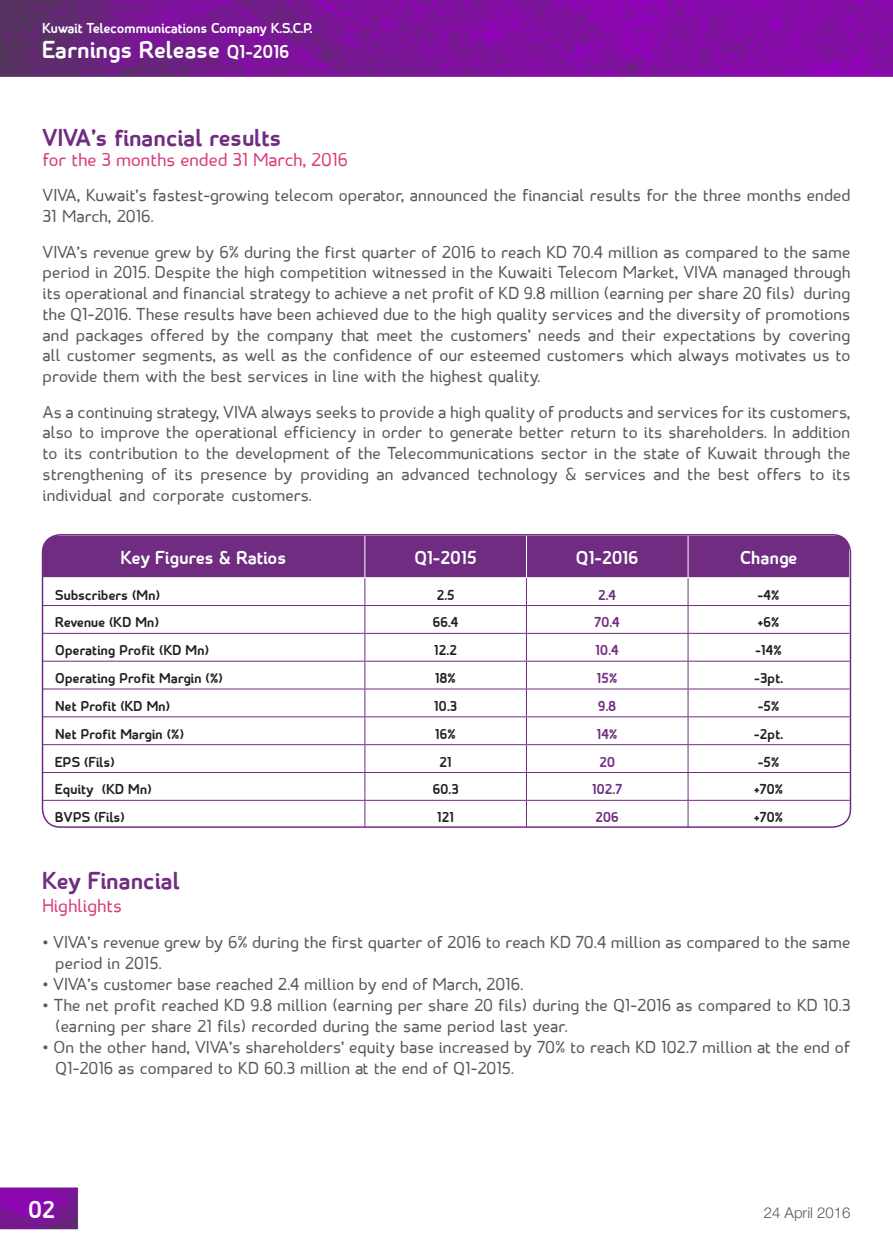
<style>
.page{position:relative;width:893px;height:1234px;background:#fff}
.page>*{position:absolute;margin:0;border:0;box-sizing:border-box;transform-origin:0 0}
.t1{font:700 25.5px "STC";color:#702c81}
.t2{font:700 25.5px "STC";color:#fff}
.t3{font:700 19.5px "STC";color:#fff}
.t4{font:19.5px "STC";color:#da3c7a}
.List_Paragraph{font:18px/20.7px "STC";color:#57585a}
.t5{font:700 15px "STC";color:#231f20}
.t6{font:700 15px "STC";letter-spacing:-.01em;color:#fff}
.t7{font:700 15px "STC";color:#702c81}
.t8{font:300 15px "Helvetica Neue";color:#57585a}
</style>
<div class="page">
<img style="left:0;top:0;width:893px;height:1230px">
<svg style="left:43px;top:535px;width:807px;height:291px"></svg>
<hr style="left:688px;top:799px;width:162px;height:1px;background:#702c81">
<hr style="left:43px;top:534px;width:322px;height:1px;background:#fff">
<hr style="left:43px;top:535px;width:1px;height:42px;background:#fff">
<hr style="left:364px;top:535px;width:1px;height:42px;background:#fff">
<hr style="left:526px;top:535px;width:1px;height:42px;background:#fff">
<hr style="left:688px;top:534px;width:162px;height:1px;background:#fff">
<hr style="left:688px;top:535px;width:1px;height:42px;background:#fff">
<hr style="left:849px;top:535px;width:1px;height:42px;background:#fff">
<hr style="left:43px;top:577px;width:322px;height:1px;background:#fff">
<hr style="left:365px;top:577px;width:161px;height:1px;background:#fff">
<hr style="left:526px;top:577px;width:162px;height:1px;background:#fff">
<hr style="left:688px;top:577px;width:162px;height:1px;background:#fff">
<div style="left:42px;top:534px;width:809px;height:293px;border:2px solid #702c81;border-radius:18px"></div>
<p class="t6" style="left:43px;top:19px;width:272px">Kuwait Telecommunications C o m p a n y .P.C.S.K</p>
<p class="t3" style="left:227px;top:40px;width:64px">Q1-2016</p>
<p class="t2" style="left:43px;top:34px;width:179px">Earnings Release</p>
<p class="t1" style="left:43px;top:122px;width:241px">VIVA s’ financial results</p>
<p class="t4" style="left:43px;top:148px;width:307px">for the 3 months ended 31 March, 2016</p>
<p class="List_Paragraph" style="left:43px;top:187px;width:809px">VIVA, Kuwait s’ fastest-growing telecom operator, announced the financial results for the three months ended<br>31 March, 2016.</p>
<p class="List_Paragraph" style="left:43px;top:244px;width:809px;text-align:right">VIVA s’ revenue grew by 6% during the first quarter of 2016 to reach KD 70.4 million as compared to the same period in 2015. Despite the high competition witnessed in the Kuwaiti Telecom Market, VIVA managed through during</p>
<p class="List_Paragraph" style="left:43px;top:285px;width:809px">its operational and financial strategy to achieve a net profit of KD 9.8 million (earning per share 20 fils)<br>the Q1-2016. These results have been achieved due to the high quality services and the diversity of promotions and packages offered by the company that meet the customers’ needs and their expectations by covering all customer segments, as well as the confidence of our esteemed customers which always motivates us to provide them with the best services in line with the highest quality.</p>
<p class="List_Paragraph" style="left:43px;top:403px;width:809px;text-align:justify">As a continuing strategy, VIVA always seeks to provide a high quality of products and services for its customers, also to improve the operational efficiency in order to generate better return to its shareholders In. addition to its contribution to the development of the Telecommunications sector in the state of Kuwait through the strengthening of its presence by providing an advanced technology &amp; services and the best offers to its individual and corporate customers.</p>
<p class="t3" style="left:121px;top:545px;width:167px">Key Figures &amp; Ratios</p>
<p class="t3" style="left:414px;top:545px;width:64px">Q1-2015</p>
<p class="t3" style="left:576px;top:545px;width:64px">Q1-2016</p>
<p class="t3" style="left:740px;top:545px;width:59px">Change</p>
<p class="t5" style="left:55px;top:585px;width:107px">Subscribers (Mn(</p>
<p class="t5" style="left:437px;top:585px;width:19px">2.5</p>
<p class="t7" style="left:598px;top:585px;width:20px">2.4</p>
<p class="t5" style="left:758px;top:585px;width:23px">-4%</p>
<p class="t5" style="left:55px;top:613px;width:105px">Revenue (KD Mn(</p>
<p class="t5" style="left:433px;top:613px;width:28px">66.4</p>
<p class="t7" style="left:594px;top:613px;width:27px">70.4</p>
<p class="t5" style="left:758px;top:613px;width:23px">+6%</p>
<p class="t5" style="left:55px;top:640px;width:156px">Operating Profit (KD Mn(</p>
<p class="t5" style="left:434px;top:640px;width:24px">12.2</p>
<p class="t7" style="left:596px;top:640px;width:25px">10.4</p>
<p class="t5" style="left:756px;top:640px;width:28px">-14%</p>
<p class="t5" style="left:55px;top:668px;width:169px">Operating Profit Margin )%(</p>
<p class="t5" style="left:435px;top:668px;width:22px">18%</p>
<p class="t7" style="left:597px;top:668px;width:22px">15%</p>
<p class="t5" style="left:754px;top:668px;width:30px">-3pt.</p>
<p class="t5" style="left:55px;top:696px;width:117px">Net Profit (KD Mn(</p>
<p class="t5" style="left:434px;top:696px;width:24px">10.3</p>
<p class="t7" style="left:598px;top:696px;width:19px">9.8</p>
<p class="t5" style="left:758px;top:696px;width:23px">-5%</p>
<p class="t5" style="left:55px;top:724px;width:131px">Net Profit Margin )%(</p>
<p class="t5" style="left:435px;top:724px;width:22px">16%</p>
<p class="t7" style="left:597px;top:724px;width:22px">14%</p>
<p class="t5" style="left:754px;top:724px;width:31px">-2pt.</p>
<p class="t5" style="left:55px;top:752px;width:61px">EPS (Fils(</p>
<p class="t5" style="left:439px;top:752px;width:14px">21</p>
<p class="t7" style="left:599px;top:752px;width:17px">20</p>
<p class="t5" style="left:758px;top:752px;width:23px">-5%</p>
<p class="t5" style="left:55px;top:780px;width:41px">Equity</p>
<p class="t5" style="left:102px;top:780px;width:52px">(KD Mn(</p>
<p class="t5" style="left:433px;top:780px;width:27px">60.3</p>
<p class="t7" style="left:592px;top:780px;width:32px">102.7</p>
<p class="t5" style="left:754px;top:780px;width:31px">+70%</p>
<p class="t5" style="left:55px;top:807px;width:71px">BVPS (Fils(</p>
<p class="t5" style="left:437px;top:807px;width:18px">121</p>
<p class="t7" style="left:595px;top:807px;width:25px">206</p>
<p class="t5" style="left:754px;top:807px;width:31px">+70%</p>
<p class="t1" style="left:43px;top:864px;width:139px">Key Financial</p>
<p class="t4" style="left:43px;top:894px;width:81px">Highlights</p>
<p class="List_Paragraph" style="left:55px;top:933px;width:797px;text-indent:-13px">• VIVA s’ revenue grew by 6% during the first quarter of 2016 to reach KD 70.4 million as compared to the same period in 2015.</p>
<p class="List_Paragraph" style="left:43px;top:976px;width:482px">• VIVA s’ customer base reached 2.4 million by end of March, 2016.</p>
<p class="List_Paragraph" style="left:55px;top:996px;width:797px;text-indent:-13px">• The net profit reached KD 9.8 million (earning per share 20 fils) during the Q1-2016 as compared to KD 10.3 (earning per share 21 fils) recorded during the same period last year.</p>
<p class="List_Paragraph" style="left:55px;top:1038px;width:797px;text-indent:-13px">• On the other hand, VIVA s’ shareholders’ equity base increased by 70% to reach KD 102.7 million at the end of<br>Q1-2016 as compared to KD 60.3 million at the end of Q1-2015.</p>
<p class="t2" style="left:28px;top:1193px;width:28px">02</p>
<p class="t8" style="left:764px;top:1202px;width:88px">24 April 2016</p>
</div>
